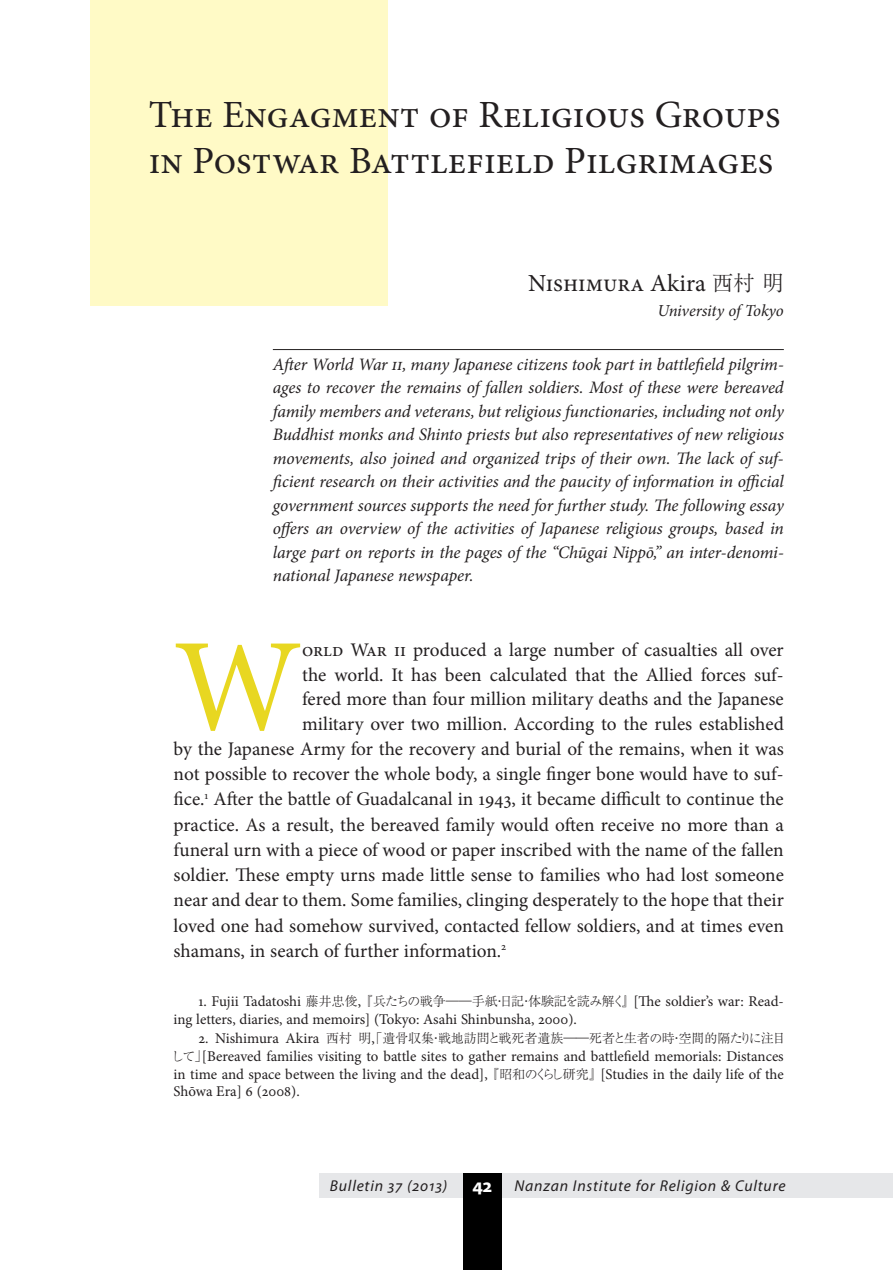
<style>
.page{position:relative;width:893px;height:1270px;background:#fff}
.page>*{position:absolute;margin:0;border:0;box-sizing:border-box;transform-origin:0 0}
.t1{font:132.3px "Minion Pro";color:#e8d721}
.t2{font:38.5px/46.2px "Minion Pro";color:#231f20}
.t3{font:24.5px "Minion Pro";color:#231f20}
.t4{font:19.25px "Minion Pro";color:#231f20}
.t5{font:italic 17.5px/23.4px "Minion Pro";letter-spacing:-.01em;color:#231f20;text-align:justify}
.t6{font:italic 16.8px "Minion Pro";letter-spacing:-.01em;color:#231f20}
.t7{font:italic 15.75px "Myriad Pro";letter-spacing:.05em;color:#231f20}
.t8{font:14.88px/17.8px "Minion Pro";color:#231f20}
.t9{font:300 12.95px "Ryumin Pro";color:#231f20}
.s1{font-family:"Ryumin Pro";font-weight:300;font-size:21.35px}
.s2{font-family:"Ryumin Pro";font-weight:300;font-size:12.95px}
.s3{font-family:"Minion Pro";font-weight:400;font-size:14.88px}
.s4{font-weight:700;font-style:normal;font-size:19.25px;color:#fff}
</style>
<div class="page">
<div style="left:320px;top:1173px;width:573px;height:25px;background:#e6e7e9"></div>
<div style="left:463px;top:1173px;width:39px;height:97px;background:#000"></div>
<div style="left:91px;top:0;width:297px;height:305px;background:#fffac6"></div>
<hr style="left:273px;top:349px;width:511px;height:1px;background:#231f20">
<h2 class="t2" style="left:149px;top:92px;width:634px">The Engagment of Religious Groups in Postwar Battlefield Pilgrimages</h2>
<p class="t3" style="left:528px;top:267px;width:257px">Nishimura Akira <span class="s1">西村 明</span></p>
<p class="t6" style="left:657px;top:300px;width:128px">University of Tokyo</p>
<p class="t5" style="left:273px;top:352px;width:513px">After World War ii, many Japanese citizens took part in battlefield pilgrim&shy;ages to recover the remains of fallen soldiers. Most of these were bereaved family members and veterans, but religious functionaries, including not only Buddhist monks and Shinto priests but also representatives of new religious movements, also joined and organized trips of their own. The lack of suf&shy;ficient research on their activities and the paucity of information in official government sources supports the need for further study. The following essay offers an overview of the activities of Japanese religious groups, based in large part on reports in the pages of the “Chūgai Nippō,” an inter-denomi&shy;national Japanese newspaper.</p>
<h1 class="t1" style="left:174px;top:599px;width:130px">W</h1>
<p class="t4" style="left:302px;top:637px;width:483px">orld War ii produced a large number of casualties all over</p>
<p class="t4" style="left:302px;top:661px;width:483px">the world. It has been calculated that the Allied forces suf-</p>
<p class="t4" style="left:302px;top:686px;width:483px">fered more than four million military deaths and the Japanese</p>
<p class="t4" style="left:302px;top:710px;width:483px">military over two million. According to the rules established</p>
<p class="t4" style="left:174px;top:736px;width:612px">by the Japanese Army for the recovery and burial of the remains, when it was</p>
<p class="t4" style="left:174px;top:761px;width:612px">not possible to recover the whole body, a single finger bone would have to suf-</p>
<p class="t4" style="left:174px;top:786px;width:612px">fice.<sup>1</sup> After the battle of Guadalcanal in 1943, it became difficult to continue the</p>
<p class="t4" style="left:174px;top:811px;width:612px">practice. As a result, the bereaved family would often receive no more than a</p>
<p class="t4" style="left:174px;top:837px;width:612px">funeral urn with a piece of wood or paper inscribed with the name of the fallen</p>
<p class="t4" style="left:174px;top:862px;width:612px">soldier. These empty urns made little sense to families who had lost someone</p>
<p class="t4" style="left:174px;top:887px;width:612px">near and dear to them. Some families, clinging desperately to the hope that their</p>
<p class="t4" style="left:174px;top:913px;width:612px">loved one had somehow survived, contacted fellow soldiers, and at times even</p>
<p class="t4" style="left:174px;top:938px;width:334px">shamans, in search of further information.<sup>2</sup></p>
<p class="t8" style="left:174px;top:993px;width:612px;text-indent:25px">1. Fujii Tadatoshi <span class="s2">藤井忠俊</span>, <span class="s2">『兵たちの戦争――手紙・日記・体験記を読み解く』</span>[The soldier’s war: Read&shy;ing letters, diaries, and memoirs] (Tokyo: Asahi Shinbunsha, 2000).</p>
<p class="t9" style="left:198px;top:1028px;width:588px"><span class="s3">2. Nishimura Akira</span> 西村明「遺骨収集・戦地訪問と戦死者遺族――死者と生者の時・空間的隔たりに注目</p>
<p class="t8" style="left:171px;top:1029px;width:614px;text-indent:200px">,<br><span class="s2">して」</span>[Bereaved families visiting to battle sites to gather remains and battlefield memorials: Distances in time and space between the living and the dead], <span class="s2">『昭和のくらし研究』</span>[Studies in the daily life of the Shōwa Era] 6 (2008).</p>
<p class="t7" style="left:330px;top:1176px;width:119px">Bulletin 37 (2013)</p>
<p class="t7" style="left:472px;top:1176px;width:315px"><span class="s4">42</span> Nanzan Institute for Religion &amp; Culture</p>
</div>
